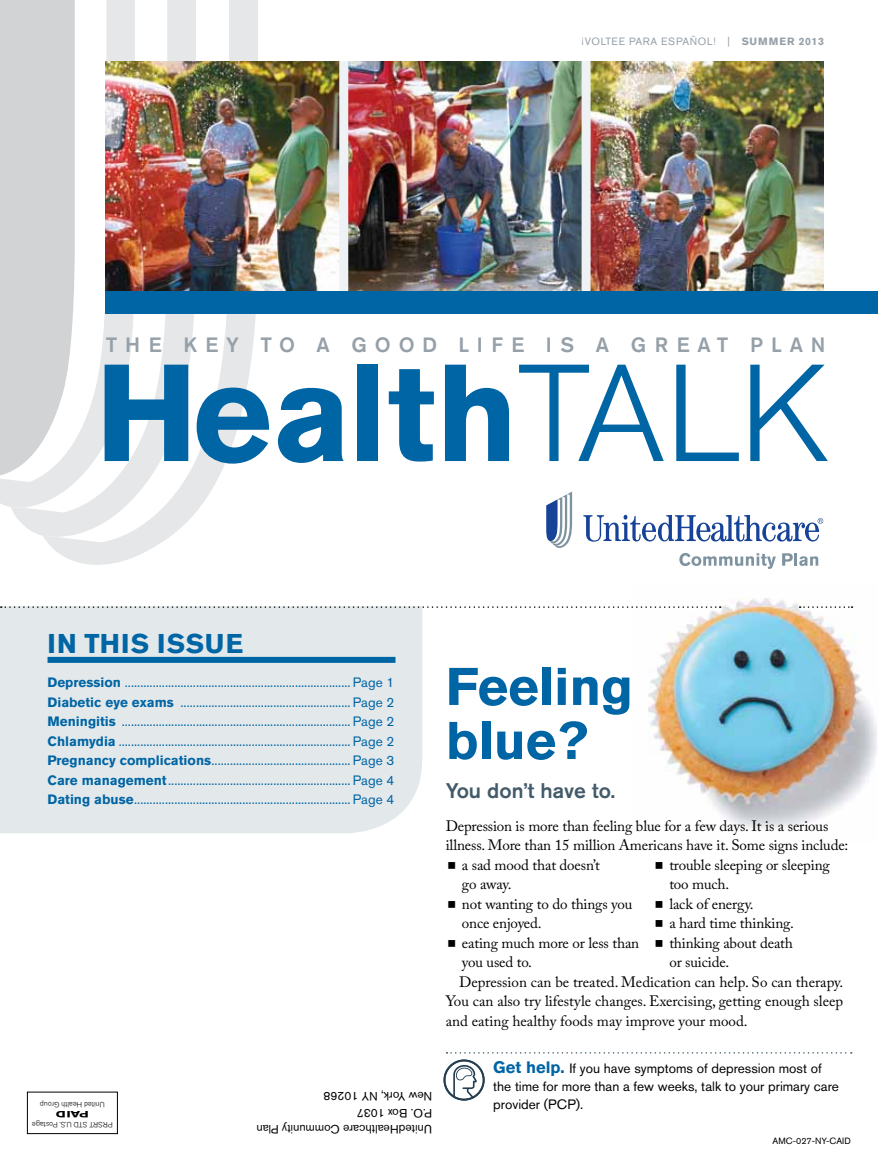
<style>
.page{position:relative;width:878px;height:1161px;background:#fff}
.page>*{position:absolute;margin:0;border:0;box-sizing:border-box;transform-origin:0 0}
.t1{font:700 136.5px "Akzidenz Grotesk BE";color:#0065a4}
.t2{font:700 52.5px/54px "Akzidenz Grotesk BE";color:#0065a4}
.t3{font:700 27px "Akzidenz Grotesk BE";letter-spacing:.03em;color:#0065a4}
.t4{font:500 21px "Akzidenz Grotesk BE";color:#425a69}
.t5{font:500 20.55px "Akzidenz Grotesk BE";letter-spacing:.39em;color:#95a0a9}
.t6{font:15px "Adobe Caslon Pro";letter-spacing:-.01em;color:#000}
.t7{font:13.5px/19.5px "Akzidenz Grotesk BE";color:#0065a4;text-align:justify}
.t8{font:13.5px/18px "Akzidenz Grotesk BE";color:#000}
.t9{font:12px/16.5px "Akzidenz Grotesk BE";color:#000}
.t10{font:10.5px "Akzidenz Grotesk BE";letter-spacing:.07em;color:#95a0a9}
.t11{font:9px "Akzidenz Grotesk BE";color:#000}
.t12{font:700 9px "Akzidenz Grotesk BE";color:#000;scale:1.5 1}
.t13{font:300 7.5px "Akzidenz Grotesk BE";color:#000}
.s1{font-weight:700}
.s2{font-weight:300}
.s3{font-weight:700;font-size:16.5px;color:#0065a4}
</style>
<div class="page">
<div style="left:0;top:606px;width:422px;height:227px;background:#e3e8eb"></div>
<div style="left:48px;top:657px;width:347px;height:6px;background:#0065a4"></div>
<img style="left:648px;top:598px;width:229px;height:231px">
<svg style="left:1px;top:606px;width:719px;height:2px"></svg>
<svg style="left:799px;top:606px;width:53px;height:2px"></svg>
<svg style="left:443px;top:1052px;width:408px;height:49px"></svg>
<div style="left:27px;top:1092px;width:91px;height:42px;border:1px solid #000"></div>
<div style="left:0;top:0;width:11px;height:507px;background:#d1d3d4"></div>
<svg style="left:11px;top:0;width:32px;height:536px;fill:#d1d3d4"></svg>
<svg style="left:43px;top:0;width:215px;height:565px"></svg>
<svg style="left:583px;top:515px;width:240px;height:27px"></svg>
<svg style="left:546px;top:492px;width:26px;height:56px"></svg>
<svg style="left:679px;top:553px;width:96px;height:16px"></svg>
<svg style="left:782px;top:553px;width:36px;height:13px"></svg>
<img style="left:106px;top:61px;width:233px;height:230px">
<img style="left:348px;top:61px;width:233px;height:230px">
<img style="left:590px;top:61px;width:234px;height:230px">
<div style="left:339px;top:61px;width:9px;height:242px;background:#eff2f4"></div>
<div style="left:581px;top:61px;width:9px;height:242px;background:#eff2f4"></div>
<div style="left:106px;top:291px;width:772px;height:23px;background:#0065a4"></div>
<p class="t10" style="left:581px;top:35px;width:244px">¡Voltee para espaÑol! | <span class="s1">Summ er 2013</span></p>
<p class="t5" style="left:106px;top:332px;width:619px">THE KEY T O A GOOD LIFE IS A GREAT</p>
<p class="t5" style="left:750px;top:332px;width:77px">PLAN</p>
<p class="t1" style="left:95px;top:334px;width:736px">Health<span class="s2">TALK</span></p>
<p class="t3" style="left:48px;top:628px;width:197px">In this issue</p>
<p class="t7" style="left:48px;top:673px;width:348px"><span class="s1">Depression</span> ......................................................................... Page 1<br><span class="s1">Diabetic eye exams</span> ....................................................... Page 2<br><span class="s1">Meningitis</span> .......................................................................... Page 2<br><span class="s1">Chlamydia</span> ........................................................................... Page 2<br><span class="s1">Pregnancy complications</span>............................................. Page 3<br><span class="s1">Care management</span>........................................................... Page 4<br><span class="s1">Dating abuse</span>...................................................................... Page 4</p>
<p class="t2" style="left:446px;top:660px;width:189px">Feeling blue?</p>
<p class="t4" style="left:446px;top:777px;width:171px">YOU DON’T HAVE TO.</p>
<p class="t6" style="left:446px;top:817px;width:384px">Depression is more than feeling blue for a few days. It is a serious</p>
<p class="t6" style="left:446px;top:836px;width:404px">illness. More than 15 million Americans have it. Some signs include:</p>
<p class="t6" style="left:462px;top:856px;width:139px">a sad mood that doesn’t</p>
<p class="t6" style="left:462px;top:875px;width:51px">go away.</p>
<p class="t6" style="left:462px;top:895px;width:172px">not wanting to do things you</p>
<p class="t6" style="left:462px;top:914px;width:81px">once enjoyed.</p>
<p class="t6" style="left:462px;top:934px;width:179px">eating much more or less than</p>
<p class="t6" style="left:462px;top:953px;width:72px">you used to.</p>
<p class="t6" style="left:669px;top:856px;width:162px">trouble sleeping or sleeping</p>
<p class="t6" style="left:669px;top:875px;width:61px">too much.</p>
<p class="t6" style="left:669px;top:895px;width:86px">lack of energy.</p>
<p class="t6" style="left:669px;top:914px;width:126px">a hard time thinking.</p>
<p class="t6" style="left:669px;top:934px;width:125px">thinking about death</p>
<p class="t6" style="left:669px;top:953px;width:61px">or suicide.</p>
<p class="t6" style="left:459px;top:973px;width:385px">Depression can be treated. Medication can help. So can therapy.</p>
<p class="t6" style="left:446px;top:992px;width:399px">You can also try lifestyle changes. Exercising, getting enough sleep</p>
<p class="t6" style="left:446px;top:1012px;width:303px">and eating healthy foods may improve your mood.</p>
<p class="t8" style="left:493px;top:1059px;width:347px"><span class="s3">Get help.</span> If you have symptoms of depression most of the time for more than a few weeks, talk to your primary care provider (PCP).</p>
<p class="t11" style="left:772px;top:1136px;width:80px">AMC-027-NY-CAID</p>
<p class="t9" style="left:432px;top:1138px;width:177px;rotate:-180deg">UnitedHealthcare Community Plan<br>P.O. Box 1037<br>New York, NY 10268</p>
<p class="t13" style="left:105px;top:1109px;width:66px;rotate:-180deg">United Health Group</p>
<p class="t12" style="left:89px;top:1119px;width:23px;rotate:-180deg">PAID</p>
<p class="t13" style="left:113px;top:1128px;width:82px;rotate:-180deg">PRSRT STD U.S. Postage</p>
</div>
